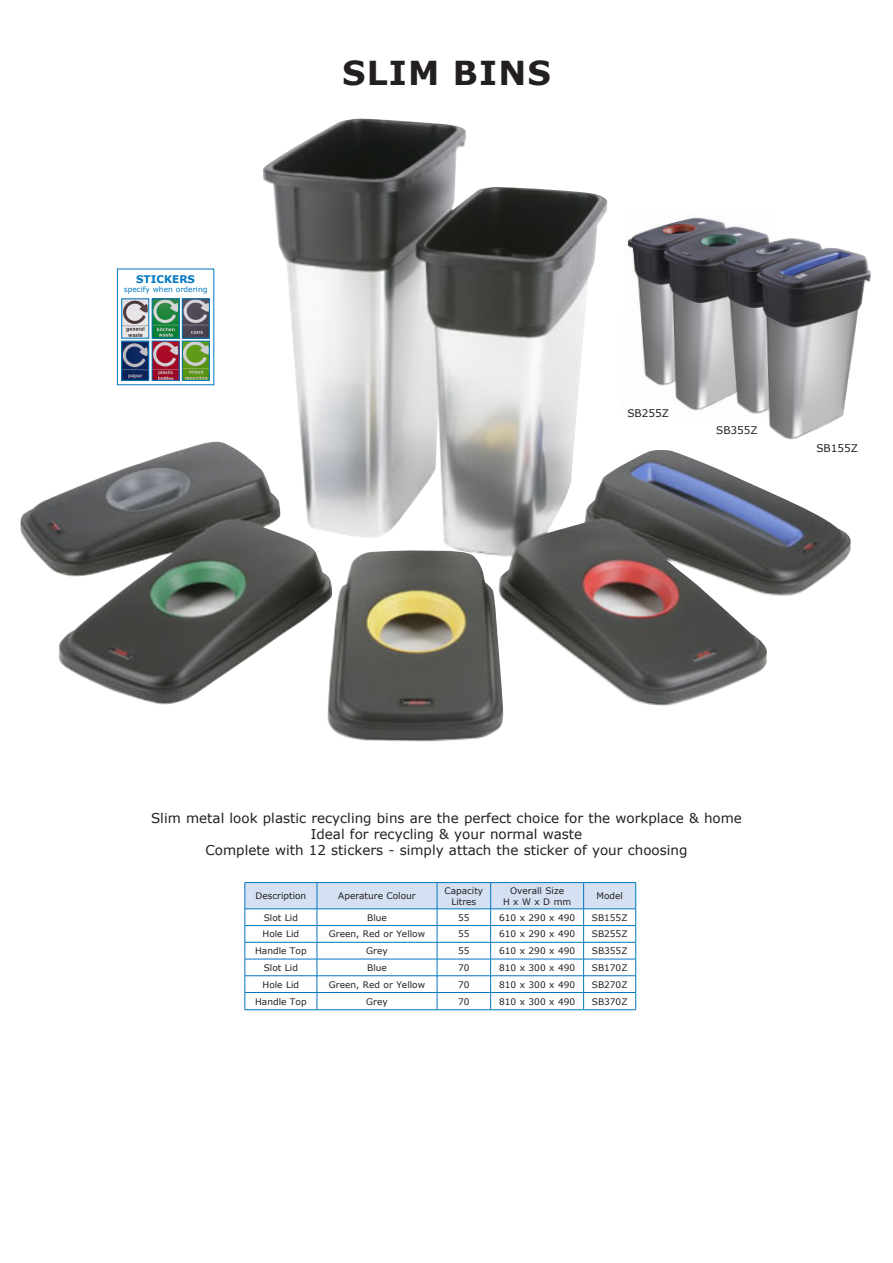
<style>
.page{position:relative;width:893px;height:1263px;background:#fff}
.page>*{position:absolute;margin:0;border:0;box-sizing:border-box;transform-origin:0 0}
.t1{font:700 33px "Verdana";letter-spacing:.035em;color:#231f20}
.t2{font:13.5px "Verdana";color:#231f20}
.t3{font:10.5px "Verdana";color:#231f20}
.t4{font:700 10.5px "Verdana";color:#0077c0}
.t5{font:9px "Verdana";color:#231f20}
.t6{font:7.5px "Verdana";color:#0077c0}
</style>
<div class="page">
<svg style="left:245px;top:882px;width:391px;height:128px"></svg>
<img style="left:33px;top:119px;width:818px;height:589px">
<svg style="left:117px;top:269px;width:97px;height:116px"></svg>
<img style="left:124px;top:301px;width:23px;height:35px">
<img style="left:154px;top:301px;width:23px;height:35px">
<div style="left:152px;top:299px;width:27px;height:39px;border:1px solid #0077c0"></div>
<img style="left:184px;top:301px;width:23px;height:35px">
<div style="left:182px;top:299px;width:27px;height:39px;border:1px solid #0077c0"></div>
<img style="left:124px;top:343px;width:23px;height:35px">
<div style="left:122px;top:341px;width:27px;height:39px;border:1px solid #0077c0"></div>
<img style="left:154px;top:343px;width:23px;height:35px">
<img style="left:184px;top:343px;width:23px;height:35px">
<div style="left:182px;top:341px;width:27px;height:39px;border:1px solid #0077c0"></div>
<img style="left:622px;top:213px;width:154px;height:205px">
<img style="left:716px;top:235px;width:155px;height:210px">
<p class="t4" style="left:136px;top:272px;width:60px">STICKERS</p>
<p class="t6" style="left:124px;top:285px;width:85px">specify when ordering</p>
<p class="t1" style="left:342px;top:49px;width:210px">SLIM BINS</p>
<p class="t3" style="left:627px;top:406px;width:43px">SB255Z</p>
<p class="t3" style="left:716px;top:423px;width:43px">SB355Z</p>
<p class="t3" style="left:816px;top:441px;width:43px">SB155Z</p>
<p class="t2" style="left:151px;top:808px;width:592px">Slim metal look plastic recycling bins are the perfect choice for the workplace &amp; home</p>
<p class="t2" style="left:311px;top:824px;width:273px">Ideal for recycling &amp; your normal waste</p>
<p class="t2" style="left:206px;top:841px;width:483px">Complete with 12 stickers - simply attach the sticker of your choosing</p>
<p class="t5" style="left:255px;top:890px;width:52px">Description</p>
<p class="t5" style="left:338px;top:890px;width:79px">Aperature Colour</p>
<p class="t5" style="left:510px;top:884px;width:56px">Overall Size</p>
<p class="t5" style="left:503px;top:895px;width:70px">H x W x D mm</p>
<p class="t5" style="left:444px;top:884px;width:40px">Capacity</p>
<p class="t5" style="left:451px;top:895px;width:26px">Litres</p>
<p class="t5" style="left:596px;top:890px;width:28px">Model</p>
<p class="t5" style="left:264px;top:911px;width:36px">Slot Lid</p>
<p class="t5" style="left:367px;top:911px;width:21px">Blue</p>
<p class="t5" style="left:458px;top:911px;width:13px">55</p>
<p class="t5" style="left:499px;top:911px;width:78px">610 x 290 x 490</p>
<p class="t5" style="left:592px;top:911px;width:37px">SB155Z</p>
<p class="t5" style="left:263px;top:928px;width:38px">Hole Lid</p>
<p class="t5" style="left:329px;top:928px;width:98px">Green, Red or Yellow</p>
<p class="t5" style="left:458px;top:928px;width:13px">55</p>
<p class="t5" style="left:499px;top:928px;width:78px">610 x 290 x 490</p>
<p class="t5" style="left:592px;top:928px;width:37px">SB255Z</p>
<p class="t5" style="left:255px;top:945px;width:53px">Handle Top</p>
<p class="t5" style="left:366px;top:945px;width:23px">Grey</p>
<p class="t5" style="left:458px;top:945px;width:13px">55</p>
<p class="t5" style="left:499px;top:945px;width:78px">610 x 290 x 490</p>
<p class="t5" style="left:592px;top:945px;width:37px">SB355Z</p>
<p class="t5" style="left:264px;top:961px;width:36px">Slot Lid</p>
<p class="t5" style="left:367px;top:961px;width:21px">Blue</p>
<p class="t5" style="left:458px;top:961px;width:13px">70</p>
<p class="t5" style="left:499px;top:961px;width:78px">810 x 300 x 490</p>
<p class="t5" style="left:592px;top:961px;width:37px">SB170Z</p>
<p class="t5" style="left:263px;top:978px;width:38px">Hole Lid</p>
<p class="t5" style="left:329px;top:978px;width:98px">Green, Red or Yellow</p>
<p class="t5" style="left:458px;top:978px;width:13px">70</p>
<p class="t5" style="left:499px;top:978px;width:78px">810 x 300 x 490</p>
<p class="t5" style="left:592px;top:978px;width:37px">SB270Z</p>
<p class="t5" style="left:255px;top:995px;width:53px">Handle Top</p>
<p class="t5" style="left:366px;top:995px;width:23px">Grey</p>
<p class="t5" style="left:458px;top:995px;width:13px">70</p>
<p class="t5" style="left:499px;top:995px;width:78px">810 x 300 x 490</p>
<p class="t5" style="left:592px;top:995px;width:37px">SB370Z</p>
</div>
